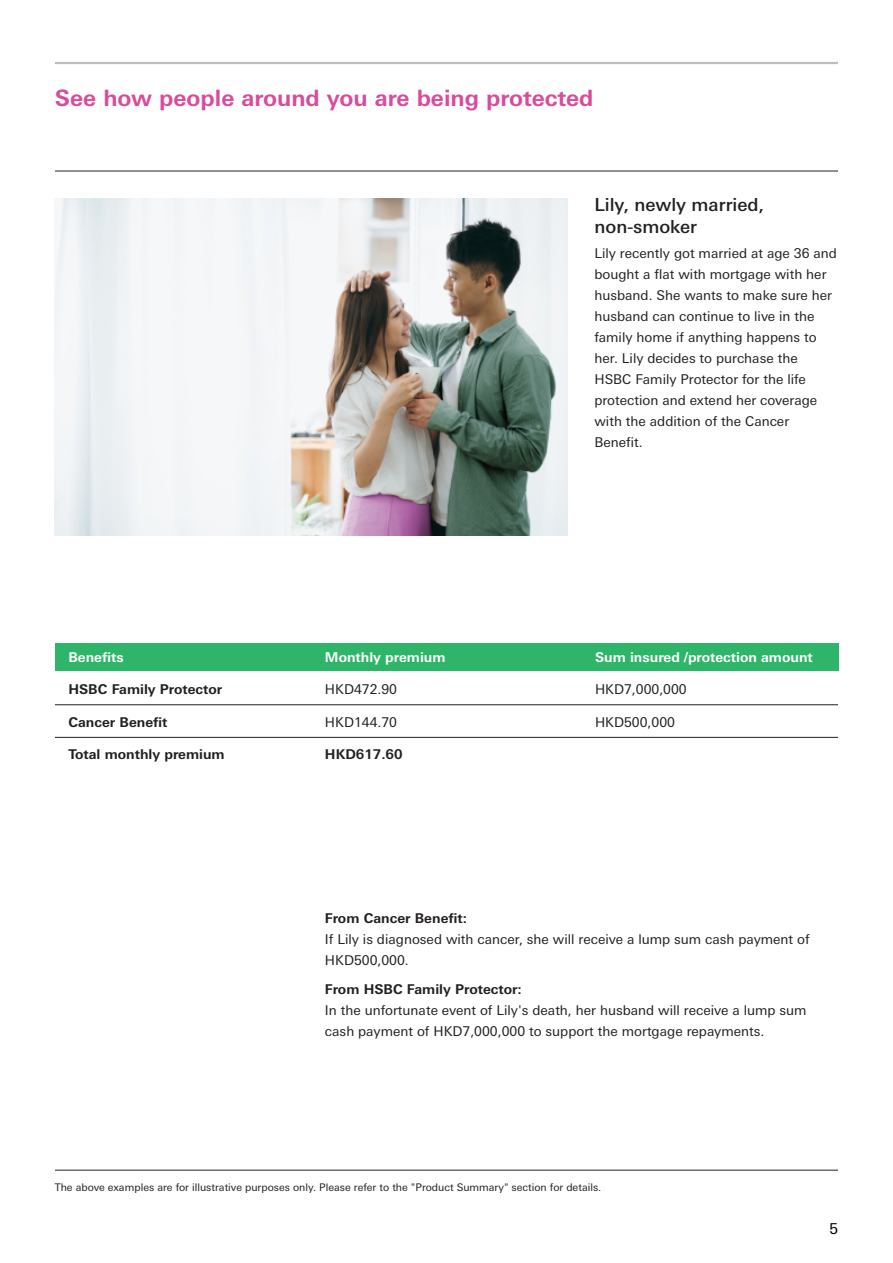
<style>
.page{position:relative;width:893px;height:1263px;background:#fff}
.page>*{position:absolute;margin:0;border:0;box-sizing:border-box;transform-origin:0 0}
.t1{font:700 22.5px "Univers Nextfor HSBC";color:#d94b9b}
.t2{font:500 18px/21.6px "Univers Nextfor HSBC";color:#231f20}
.t3{font:15px "Univers Nextfor HSBC";color:#000}
.t4{font:13.5px/21px "Univers Nextfor HSBC";color:#231f20}
.t5{font:700 13.5px "Univers Nextfor HSBC";color:#231f20}
.t6{font:700 13.5px "Univers Nextfor HSBC";color:#fff}
.t7{font:10.5px "Univers Nextfor HSBC";color:#231f20}
</style>
<div class="page">
<hr style="left:55px;top:62px;width:783px;height:2px;background:#bcbec0">
<hr style="left:55px;top:171px;width:783px;height:1px;background:#231f20">
<hr style="left:55px;top:704px;width:783px;height:1px;background:#231f20">
<hr style="left:55px;top:737px;width:783px;height:1px;background:#231f20">
<div style="left:55px;top:644px;width:783px;height:26px;background:#2fb56a"></div>
<img style="left:54px;top:198px;width:513px;height:338px">
<hr style="left:55px;top:1170px;width:783px;height:1px;background:#231f20">
<h1 class="t1" style="left:55px;top:82px;width:540px">See how people around you are being protected</h1>
<p class="t6" style="left:68px;top:648px;width:57px">Benefits</p>
<p class="t5" style="left:68px;top:680px;width:155px">HSBC Family Protector</p>
<p class="t5" style="left:68px;top:712px;width:101px">Cancer Benefit</p>
<p class="t5" style="left:68px;top:745px;width:158px">Total monthly premium</p>
<p class="t6" style="left:325px;top:648px;width:122px">Monthly premium</p>
<p class="t4" style="left:325px;top:678px;width:74px">HKD472.90</p>
<p class="t4" style="left:325px;top:711px;width:74px">HKD144.70</p>
<p class="t5" style="left:325px;top:745px;width:79px">HKD617.60</p>
<h2 class="t2" style="left:594px;top:193px;width:171px">Lily, newly married, non-smoker</h2>
<p class="t4" style="left:594px;top:242px;width:244px">Lily recently got married at age 36 and bought a flat with mortgage with her husband. She wants to make sure her husband can continue to live in the family home if anything happens to her. Lily decides to purchase the<br>HSBC Family Protector for the life protection and extend her coverage with the addition of the Cancer<br>Benefit.</p>
<p class="t6" style="left:595px;top:648px;width:219px">Sum insured /protection amount</p>
<p class="t4" style="left:595px;top:678px;width:93px">HKD7,000,000</p>
<p class="t4" style="left:595px;top:711px;width:81px">HKD500,000</p>
<p class="t5" style="left:325px;top:909px;width:144px">From Cancer Benefit:</p>
<p class="t4" style="left:325px;top:928px;width:486px">If Lily is diagnosed with cancer, she will receive a lump sum cash payment of<br>HKD500,000.</p>
<p class="t5" style="left:325px;top:979px;width:198px">From HSBC Family Protector:</p>
<p class="t4" style="left:325px;top:999px;width:483px">In the unfortunate event of Lily's death, her husband will receive a lump sum cash payment of HKD7,000,000 to support the mortgage repayments.</p>
<p class="t7" style="left:55px;top:1180px;width:548px">The above examples are for illustrative purposes only. Please refer to the "Product Summary" section for details.</p>
<p class="t3" style="left:829px;top:1218px;width:10px">5</p>
</div>
